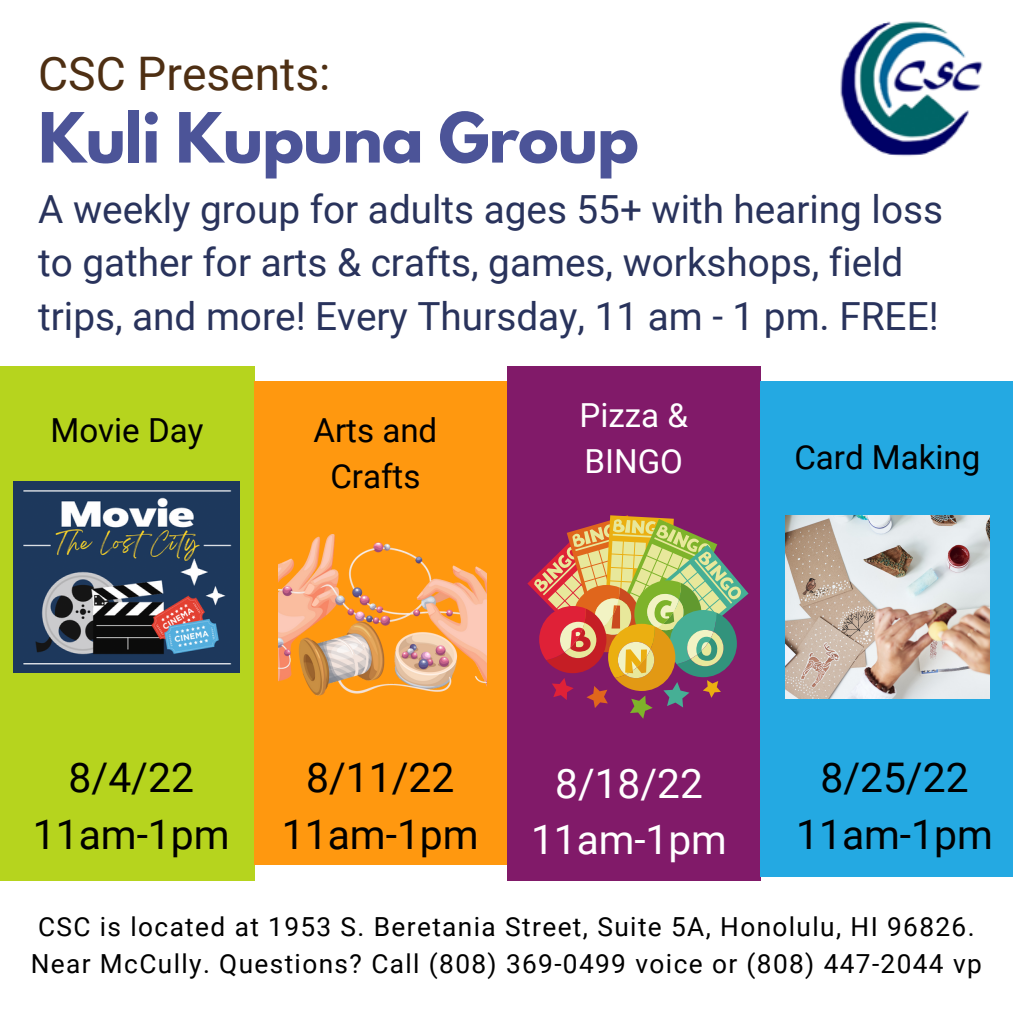
<style>
.page{position:relative;width:1013px;height:1013px;background:#fff}
.page>*{position:absolute;margin:0;border:0;box-sizing:border-box;transform-origin:0 0}
.t1{font:700 61.25px "League Spartan";letter-spacing:-.015em;color:#4c5498}
.t2{font:46.25px "Roboto";color:#4e2f13}
.t3{font:40.88px/56.6px "Roboto";color:#000;text-align:center}
.t4{font:40.62px/56.2px "Roboto";color:#fff;text-align:center}
.t5{font:38.75px/53.4px "Roboto";color:#29335c}
.t6{font:33.12px/46px "Roboto";color:#000;text-align:center}
.t7{font:33.12px/46px "Roboto";color:#fff}
.t8{font:26.25px/36.5px "Roboto";letter-spacing:.055em;color:#000}
</style>
<div class="page">
<div style="left:0;top:365px;width:254px;height:515px;background:#b6d41e"></div>
<div style="left:254px;top:381px;width:253px;height:484px;background:#ff980f"></div>
<img style="left:840px;top:21px;width:143px;height:135px">
<img style="left:14px;top:481px;width:226px;height:192px">
<div style="left:507px;top:365px;width:253px;height:515px;background:#811a69"></div>
<svg style="left:527px;top:515px;width:221px;height:203px"></svg>
<img style="left:279px;top:535px;width:207px;height:161px">
<div style="left:760px;top:381px;width:252px;height:495px;background:#24a9e2"></div>
<img style="left:785px;top:515px;width:204px;height:183px">
<p class="t2" style="left:38px;top:47px;width:294px">CSC Presents:</p>
<h1 class="t1" style="left:38px;top:107px;width:602px">Kuli Kupuna Group</h1>
<p class="t5" style="left:38px;top:183px;width:906px">A weekly group for adults ages 55+ with hearing loss to gather for arts &amp; crafts, games, workshops, field trips, and more! Every Thursday, 11 am - 1 pm. FREE!</p>
<p class="t6" style="left:50px;top:408px;width:154px">Movie Day</p>
<p class="t6" style="left:313px;top:408px;width:125px">Arts and<br>Crafts</p>
<p class="t7" style="left:579px;top:392px;width:110px">Pizza &amp;<br>BINGO</p>
<p class="t6" style="left:794px;top:435px;width:188px">Card Making</p>
<p class="t3" style="left:33px;top:749px;width:198px">8/4/22<br>11am-1pm</p>
<p class="t3" style="left:282px;top:749px;width:198px">8/11/22<br>11am-1pm</p>
<p class="t4" style="left:531px;top:756px;width:197px">8/18/22<br>11am-1pm</p>
<p class="t3" style="left:796px;top:749px;width:198px">8/25/22<br>11am-1pm</p>
<p class="t8" style="left:31px;top:909px;width:952px">CSC is located at 1953 S. Beretania Street, Suite 5A, Honolulu, HI 96826.<br>Near McCully. Questions? Call (808) 369-0499 voice or (808) 447-2044 vp</p>
</div>
